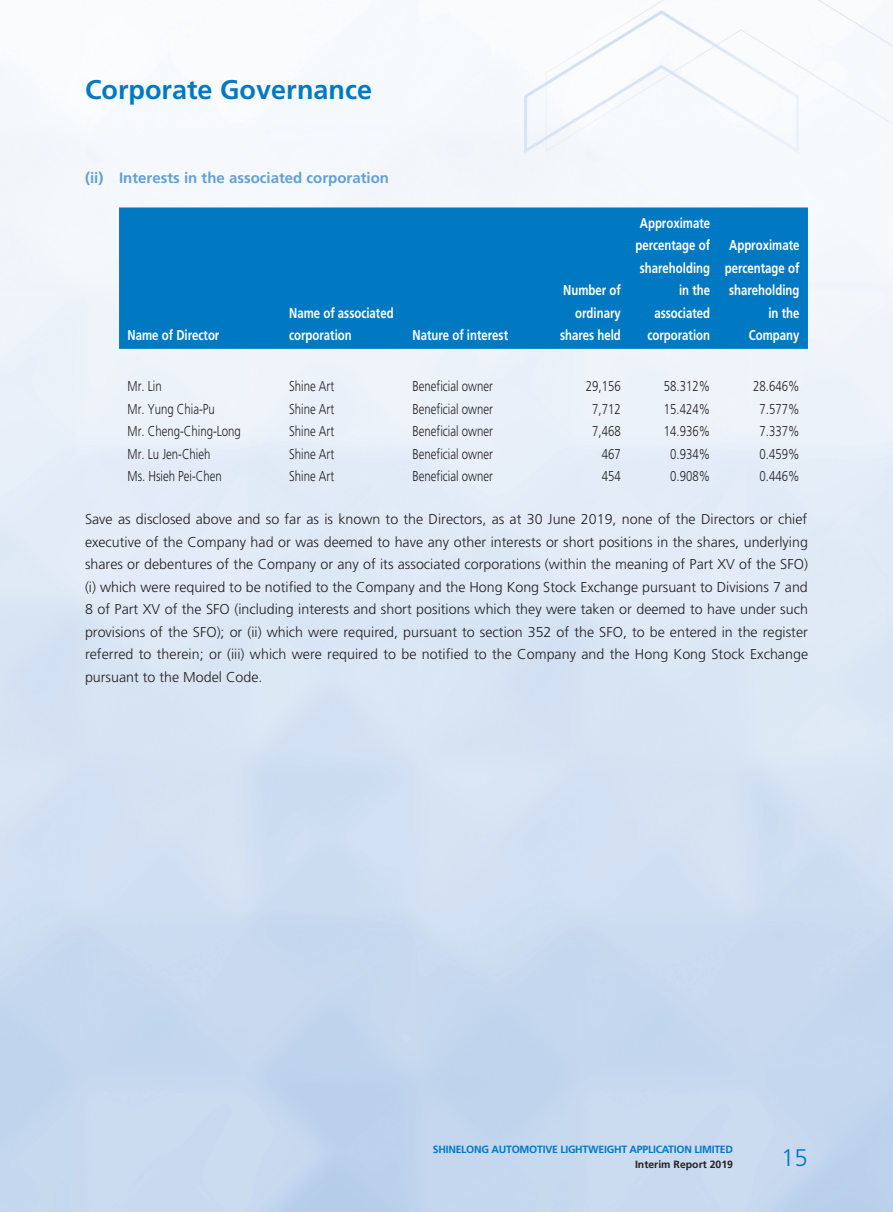
<style>
.page{position:relative;width:893px;height:1212px;background:#fff}
.page>*{position:absolute;margin:0;border:0;box-sizing:border-box;transform-origin:0 0}
.t1{font:700 27px "Frutiger LT Std";color:#0079c2}
.t2{font:300 24px "Frutiger LT Std";color:#0079c2}
.t3{font:700 15px "Frutiger LT Std";color:#629fd5}
.t4{font:300 14.25px/22.5px "Frutiger LT Std";color:#231f20;text-align:justify}
.t5{font:300 14.25px "Frutiger LT Std";color:#231f20;scale:.8 1}
.t6{font:700 14.25px/22.5px "Frutiger LT Std";color:#fff;text-align:right;scale:.8 1}
.t7{font:700 10.5px "Frutiger LT Std";letter-spacing:-.025em;color:#0079c2}
.t8{font:700 10.5px "Frutiger LT Std";color:#231f20}
</style>
<div class="page">
<div style="left:119px;top:207px;width:689px;height:142px;background:#0079c2"></div>
<h1 class="t1" style="left:85px;top:74px;width:289px">Corporate Governance</h1>
<p class="t3" style="left:85px;top:168px;width:306px">(ii) Interests in the associated corporation</p>
<p class="t6" style="left:128px;top:324px;width:116px">Name of Director</p>
<p class="t6" style="left:289px;top:301px;width:132px;text-align:left">Name of associated corporation</p>
<p class="t6" style="left:412px;top:324px;width:121px">Nature of interest</p>
<p class="t6" style="left:560px;top:279px;width:78px">Number of ordinary shares held</p>
<p class="t6" style="left:635px;top:211px;width:95px">Approximate percentage of shareholding in the associated corporation</p>
<p class="t6" style="left:725px;top:234px;width:95px">Approximate percentage of shareholding in the<br>Company</p>
<p class="t5" style="left:128px;top:378px;width:44px">Mr. Lin</p>
<p class="t5" style="left:289px;top:378px;width:58px">Shine Art</p>
<p class="t5" style="left:412px;top:378px;width:102px">Beneficial owner</p>
<p class="t5" style="left:586px;top:378px;width:45px">29,156</p>
<p class="t5" style="left:664px;top:378px;width:59px">58.312%</p>
<p class="t5" style="left:753px;top:378px;width:59px">28.646%</p>
<p class="t5" style="left:128px;top:401px;width:111px">Mr. Yung Chia-Pu</p>
<p class="t5" style="left:289px;top:401px;width:58px">Shine Art</p>
<p class="t5" style="left:412px;top:401px;width:102px">Beneficial owner</p>
<p class="t5" style="left:592px;top:401px;width:37px">7,712</p>
<p class="t5" style="left:664px;top:401px;width:59px">15.424%</p>
<p class="t5" style="left:759px;top:401px;width:51px">7.577%</p>
<p class="t5" style="left:128px;top:423px;width:143px">Mr. Cheng-Ching-Long</p>
<p class="t5" style="left:289px;top:423px;width:58px">Shine Art</p>
<p class="t5" style="left:412px;top:423px;width:102px">Beneficial owner</p>
<p class="t5" style="left:592px;top:423px;width:37px">7,468</p>
<p class="t5" style="left:664px;top:423px;width:59px">14.936%</p>
<p class="t5" style="left:759px;top:423px;width:51px">7.337%</p>
<p class="t5" style="left:128px;top:446px;width:105px">Mr. Lu Jen-Chieh</p>
<p class="t5" style="left:289px;top:446px;width:58px">Shine Art</p>
<p class="t5" style="left:412px;top:446px;width:102px">Beneficial owner</p>
<p class="t5" style="left:602px;top:446px;width:25px">467</p>
<p class="t5" style="left:670px;top:446px;width:51px">0.934%</p>
<p class="t5" style="left:759px;top:446px;width:51px">0.459%</p>
<p class="t5" style="left:128px;top:468px;width:119px">Ms. Hsieh Pei-Chen</p>
<p class="t5" style="left:289px;top:468px;width:58px">Shine Art</p>
<p class="t5" style="left:412px;top:468px;width:102px">Beneficial owner</p>
<p class="t5" style="left:602px;top:468px;width:25px">454</p>
<p class="t5" style="left:670px;top:468px;width:51px">0.908%</p>
<p class="t5" style="left:759px;top:468px;width:51px">0.446%</p>
<p class="t4" style="left:85px;top:508px;width:725px">Save as disclosed above and so far as is known to the Directors, as at 30 June 2019, none of the Directors or chief executive of the Company had or was deemed to have any other interests or short positions in the shares, underlying shares or debentures of the Company or any of its associated corporations (within the meaning of Part XV of the SFO) (i) which were required to be notified to the Company and the Hong Kong Stock Exchange pursuant to Divisions 7 and 8 of Part XV of the SFO (including interests and short positions which they were taken or deemed to have under such provisions of the SFO); or (ii) which were required, pursuant to section 352 of the SFO, to be entered in the register referred to therein; or (iii) which were required to be notified to the Company and the Hong Kong Stock Exchange pursuant to the Model Code.</p>
<p class="t7" style="left:433px;top:1142px;width:302px">SHINELONG AUTOMOTIVE LIGHTWEIGHT APPLICATION LIMITED</p>
<p class="t8" style="left:635px;top:1158px;width:100px">Interim Report 2019</p>
<h2 class="t2" style="left:781px;top:1144px;width:28px">15</h2>
</div>
